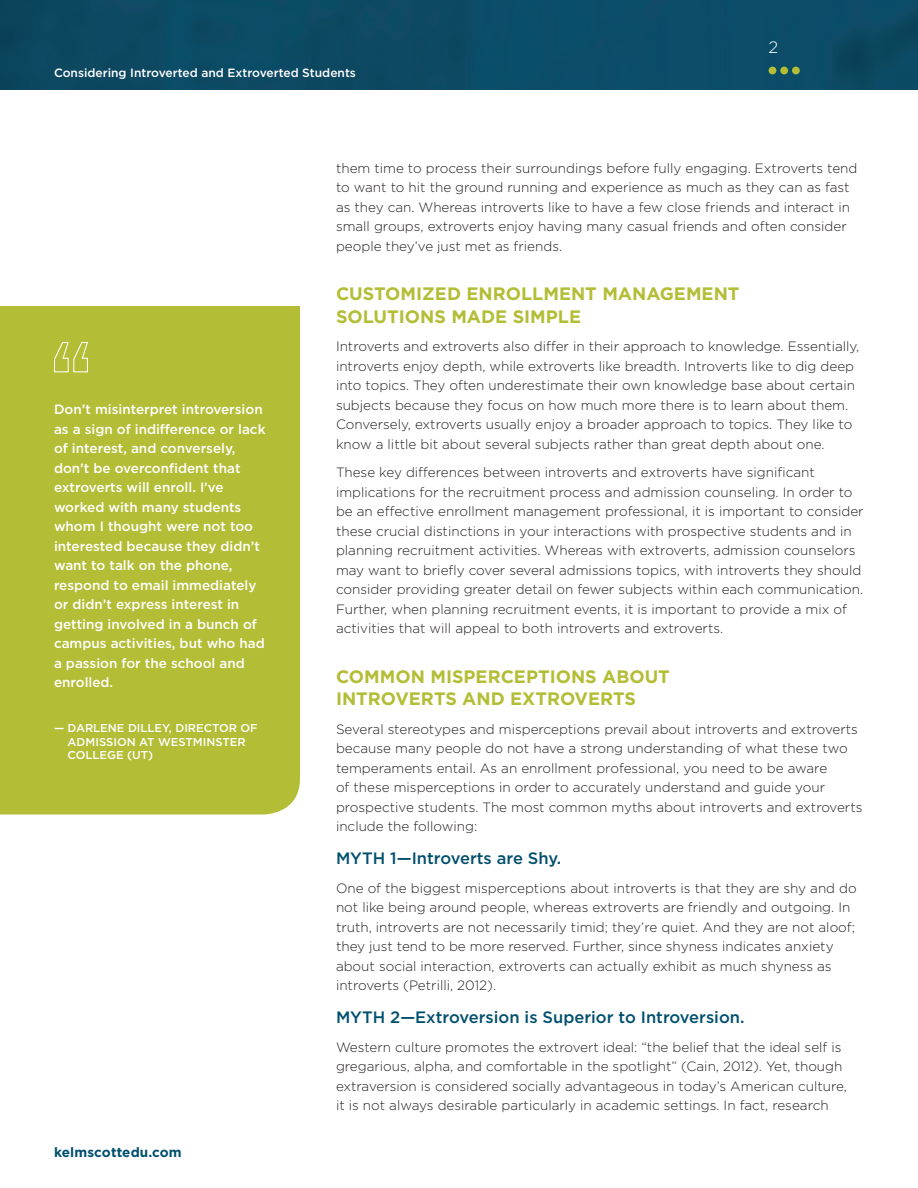
<style>
.page{position:relative;width:918px;height:1188px;background:#fff}
.page>*{position:absolute;margin:0;border:0;box-sizing:border-box;transform-origin:0 0}
.t1{font:700 18px/22.5px "Gotham";color:#b3bd35}
.t2{font:500 16.5px "Gotham";color:#014f6e}
.t3{font:300 16.5px "Gotham";color:#fff}
.t4{font:300 13.5px/19.5px "Gotham";color:#231f20}
.t5{font:500 13.5px/19.5px "Gotham";color:#fff}
.t6{font:700 13.5px "Gotham";letter-spacing:.01em;color:#014f6e}
.t7{font:500 12px "Gotham";color:#fff}
.t8{font:500 11.4px/13.5px "Gotham";color:#fff}
</style>
<div class="page">
<div style="left:0;top:0;width:918px;height:90px;background:#0c4b66"></div>
<div style="left:792px;top:67px;width:8px;height:7px;background:#b3bd35;border-radius:50%"></div>
<div style="left:780px;top:67px;width:8px;height:7px;background:#b3bd35;border-radius:50%"></div>
<div style="left:769px;top:67px;width:7px;height:7px;background:#b3bd35;border-radius:50%"></div>
<div style="left:0;top:306px;width:300px;height:508px;background:#b3bd35"></div>
<svg style="left:53px;top:341px;width:36px;height:32px"></svg>
<p class="t7" style="left:54px;top:65px;width:304px">Considering Introverted and Extroverted Students</p>
<p class="t3" style="left:769px;top:37px;width:11px">2</p>
<p class="t5" style="left:54px;top:400px;width:213px">Don’t misinterpret introversion as a sign of indifference or lack of interest, and conversely, don’t be overconfident that extroverts will enroll. I’ve worked with many students whom I thought were not too interested because they didn’t want to talk on the phone, respond to email immediately or didn’t express interest in getting involved in a bunch of campus activities, but who had a passion for the school and enrolled.</p>
<p class="t8" style="left:68px;top:721px;width:192px;text-indent:-14px">— DARLENE DILLEY, DIRECTOR OF<br>ADMISSION AT WESTMINSTER<br>COLLEGE (UT)</p>
<p class="t6" style="left:54px;top:1143px;width:129px">kelmscottedu.com</p>
<p class="t4" style="left:336px;top:158px;width:523px">them time to process their surroundings before fully engaging. Extroverts tend to want to hit the ground running and experience as much as they can as fast as they can. Whereas introverts like to have a few close friends and interact in small groups, extroverts enjoy having many casual friends and often consider people they’ve just met as friends.</p>
<h1 class="t1" style="left:336px;top:283px;width:405px">CUSTOMIZED ENROLLMENT MANAGEMENT<br>SOLUTIONS MADE SIMPLE</h1>
<p class="t4" style="left:336px;top:336px;width:525px">Introverts and extroverts also differ in their approach to knowledge. Essentially, introverts enjoy depth, while extroverts like breadth. Introverts like to dig deep into topics. They often underestimate their own knowledge base about certain subjects because they focus on how much more there is to learn about them.<br>Conversely, extroverts usually enjoy a broader approach to topics. They like to know a little bit about several subjects rather than great depth about one.</p>
<p class="t4" style="left:336px;top:462px;width:529px">These key differences between introverts and extroverts have significant implications for the recruitment process and admission counseling. In order to be an effective enrollment management professional, it is important to consider these crucial distinctions in your interactions with prospective students and in planning recruitment activities. Whereas with extroverts, admission counselors may want to briefly cover several admissions topics, with introverts they should consider providing greater detail on fewer subjects within each communication.<br>Further, when planning recruitment events, it is important to provide a mix of activities that will appeal to both introverts and extroverts.</p>
<h1 class="t1" style="left:336px;top:665px;width:335px">COMMON MISPERCEPTIONS ABOUT<br>INTROVERTS AND EXTROVERTS</h1>
<p class="t4" style="left:336px;top:719px;width:528px">Several stereotypes and misperceptions prevail about introverts and extroverts because many people do not have a strong understanding of what these two temperaments entail. As an enrollment professional, you need to be aware<br>of these misperceptions in order to accurately understand and guide your prospective students. The most common myths about introverts and extroverts include the following:</p>
<p class="t2" style="left:336px;top:848px;width:227px">MYTH 1—Introverts are Shy.</p>
<p class="t4" style="left:336px;top:878px;width:522px">One of the biggest misperceptions about introverts is that they are shy and do not like being around people, whereas extroverts are friendly and outgoing. In truth, introverts are not necessarily timid; they’re quiet. And they are not aloof; they just tend to be more reserved. Further, since shyness indicates anxiety about social interaction, extroverts can actually exhibit as much shyness as introverts (Petrilli, 2012).</p>
<p class="t2" style="left:336px;top:1007px;width:410px">MYTH 2—Extroversion is Superior to Introversion.</p>
<p class="t4" style="left:336px;top:1037px;width:513px">Western culture promotes the extrovert ideal: “the belief that the ideal self is gregarious, alpha, and comfortable in the spotlight” (Cain, 2012). Yet, though extraversion is considered socially advantageous in today’s American culture, it is not always desirable particularly in academic settings. In fact, research</p>
</div>
